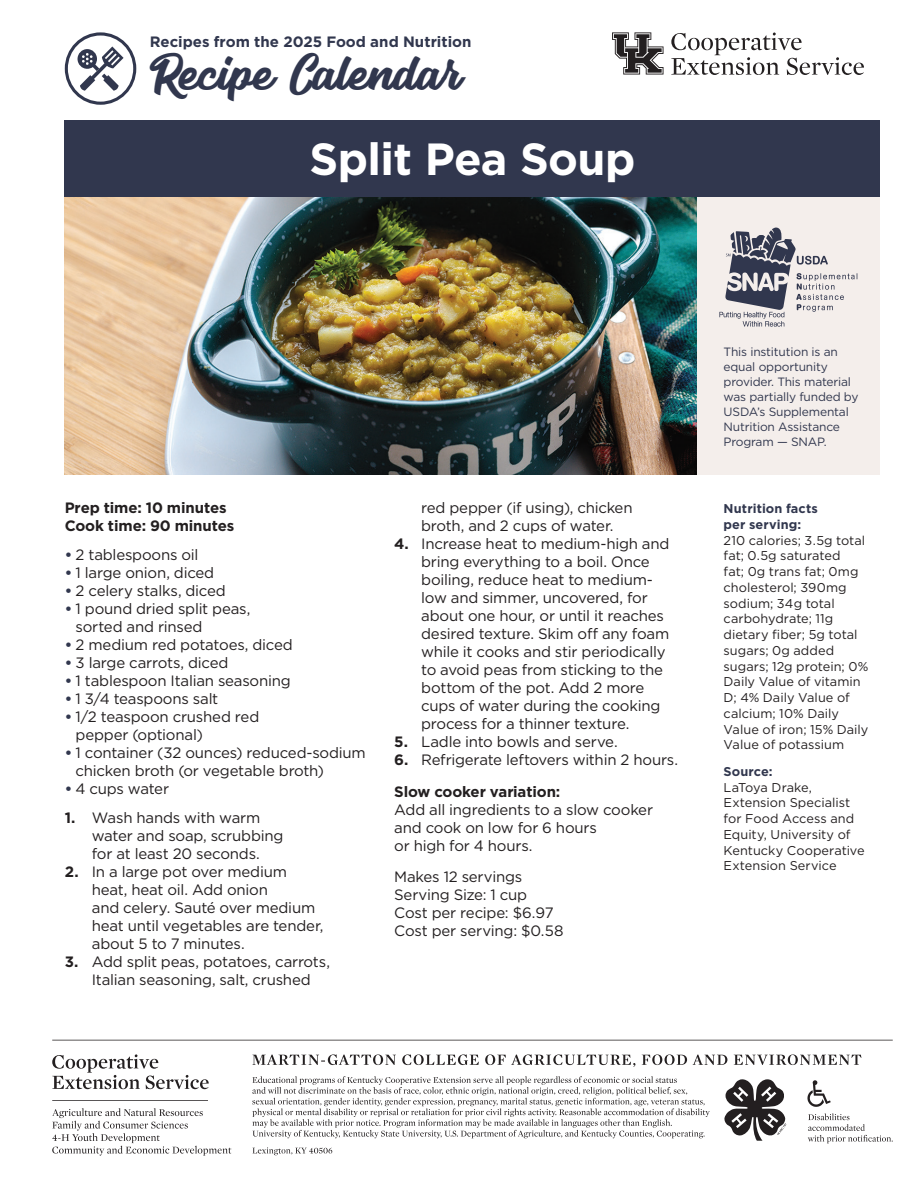
<style>
.page{position:relative;width:918px;height:1188px;background:#fff}
.page>*{position:absolute;margin:0;border:0;box-sizing:border-box;transform-origin:0 0}
.t1{font:45px "Seact Clean";color:#31374e}
.t2{font:700 45px "Gotham";letter-spacing:-.015em;color:#fff}
.t3{font:15px/18px "Gotham";letter-spacing:-.015em;color:#231f20}
.t4{font:700 15px/18px "Gotham";letter-spacing:-.01em;color:#231f20}
.t5{font:700 15px "Gotham";color:#31374e}
.t6{font:12.75px/15.8px "Gotham";letter-spacing:.005em;color:#231f20}
.t7{font:700 12.75px/15.8px "Gotham";letter-spacing:.01em;color:#31374e}
.t8{font:12px/15px "Gotham";letter-spacing:-.015em;color:#31374e}
.s1{font-weight:700;color:#31374e}
.s2{font-weight:700}
</style>
<div class="page">
<svg style="left:65px;top:32px;width:71px;height:73px"></svg>
<div style="left:697px;top:197px;width:183px;height:277px;background:#f4eeeb"></div>
<svg style="left:719px;top:228px;width:139px;height:99px"></svg>
<svg style="left:612px;top:32px;width:252px;height:43px"></svg>
<svg style="left:52px;top:1040px;width:841px;height:116px"></svg>
<div style="left:65px;top:121px;width:815px;height:76px;background:#31374e"></div>
<img style="left:65px;top:197px;width:632px;height:277px">
<p class="t5" style="left:150px;top:31px;width:323px">Recipes from the 2025 Food and Nutrition</p>
<h1 class="t1" style="left:150px;top:36px;width:312px">Recipe Calendar</h1>
<h1 class="t2" style="left:309px;top:130px;width:328px">Split Pea Soup</h1>
<p class="t4" style="left:65px;top:499px;width:171px">Prep time: 10 minutes<br>Cook time: 90 minutes</p>
<p class="t3" style="left:65px;top:546px;width:135px"><span class="s1">•</span> 2 tablespoons oil</p>
<p class="t3" style="left:65px;top:564px;width:151px"><span class="s1">•</span> 1 large onion, diced</p>
<p class="t3" style="left:65px;top:582px;width:163px"><span class="s1">•</span> 2 celery stalks, diced</p>
<p class="t3" style="left:76px;top:600px;width:176px;text-indent:-11px"><span class="s1">•</span> 1 pound dried split peas, sorted and rinsed</p>
<p class="t3" style="left:65px;top:636px;width:229px"><span class="s1">•</span> 2 medium red potatoes, diced</p>
<p class="t3" style="left:65px;top:654px;width:165px"><span class="s1">•</span> 3 large carrots, diced</p>
<p class="t3" style="left:65px;top:672px;width:228px"><span class="s1">•</span> 1 tablespoon Italian seasoning</p>
<p class="t3" style="left:65px;top:690px;width:155px"><span class="s1">•</span> 1 3/4 teaspoons salt</p>
<p class="t3" style="left:76px;top:708px;width:185px;text-indent:-11px"><span class="s1">•</span> 1/2 teaspoon crushed red pepper (optional)</p>
<p class="t3" style="left:76px;top:744px;width:292px;text-indent:-11px"><span class="s1">•</span> 1 container (32 ounces) reduced-sodium chicken broth (or vegetable broth)</p>
<p class="t3" style="left:65px;top:780px;width:106px"><span class="s1">•</span> 4 cups water</p>
<p class="t3" style="left:92px;top:808px;width:193px;text-indent:-27px"><span class="s2">1.</span> Wash hands with warm water and soap, scrubbing for at least 20 seconds.</p>
<p class="t3" style="left:92px;top:862px;width:233px;text-indent:-27px"><span class="s2">2.</span> In a large pot over medium heat, heat oil. Add onion<br>and celery. Sauté over medium heat until vegetables are tender, about 5 to 7 minutes.</p>
<p class="t3" style="left:65px;top:952px;width:267px;text-align:center"><span class="s2">3.</span> Add split peas, potatoes, carrots,<br>Italian seasoning, salt, crushed</p>
<p class="t3" style="left:421px;top:499px;width:213px">red pepper (if using), chicken broth, and 2 cups of water.</p>
<p class="t3" style="left:421px;top:535px;width:250px;text-indent:-27px"><span class="s2">4.</span> Increase heat to medium-high and bring everything to a boil. Once boiling, reduce heat to medium&shy;low and simmer, uncovered, for about one hour, or until it reaches desired texture. Skim off any foam while it cooks and stir periodically to avoid peas from sticking to the bottom of the pot. Add 2 more cups of water during the cooking process for a thinner texture.</p>
<p class="t3" style="left:394px;top:733px;width:225px"><span class="s2">5.</span> Ladle into bowls and serve.</p>
<p class="t3" style="left:394px;top:744px;width:285px;line-height:31.5px"><span class="s2">6.</span> Refrigerate leftovers within 2 hours.<br><span class="s2">Slow cooker variation:</span></p>
<p class="t3" style="left:394px;top:800px;width:260px">Add all ingredients to a slow cooker and cook on low for 6 hours<br>or high for 4 hours.</p>
<p class="t3" style="left:394px;top:868px;width:171px">Makes 12 servings<br>Serving Size: 1 cup<br>Cost per recipe: $6.97<br>Cost per serving: $0.58</p>
<p class="t8" style="left:724px;top:344px;width:136px">This institution is an equal opportunity provider. This material was partially funded by<br>USDA’s Supplemental<br>Nutrition Assistance<br>Program — SNAP.</p>
<p class="t7" style="left:724px;top:501px;width:96px">Nutrition facts per serving:</p>
<p class="t6" style="left:724px;top:532px;width:146px">210 calories; 3.5g total fat; 0.5g saturated<br>fat; 0g trans fat; 0mg cholesterol; 390mg sodium; 34g total carbohydrate; 11g dietary fiber; 5g total sugars; 0g added sugars; 12g protein; 0%<br>Daily Value of vitamin<br>D; 4% Daily Value of calcium; 10% Daily<br>Value of iron; 15% Daily<br>Value of potassium</p>
<p class="t7" style="left:724px;top:763px;width:51px">Source:</p>
<p class="t6" style="left:724px;top:779px;width:143px">LaToya Drake,<br>Extension Specialist for Food Access and<br>Equity, University of<br>Kentucky Cooperative<br>Extension Service</p>
</div>
